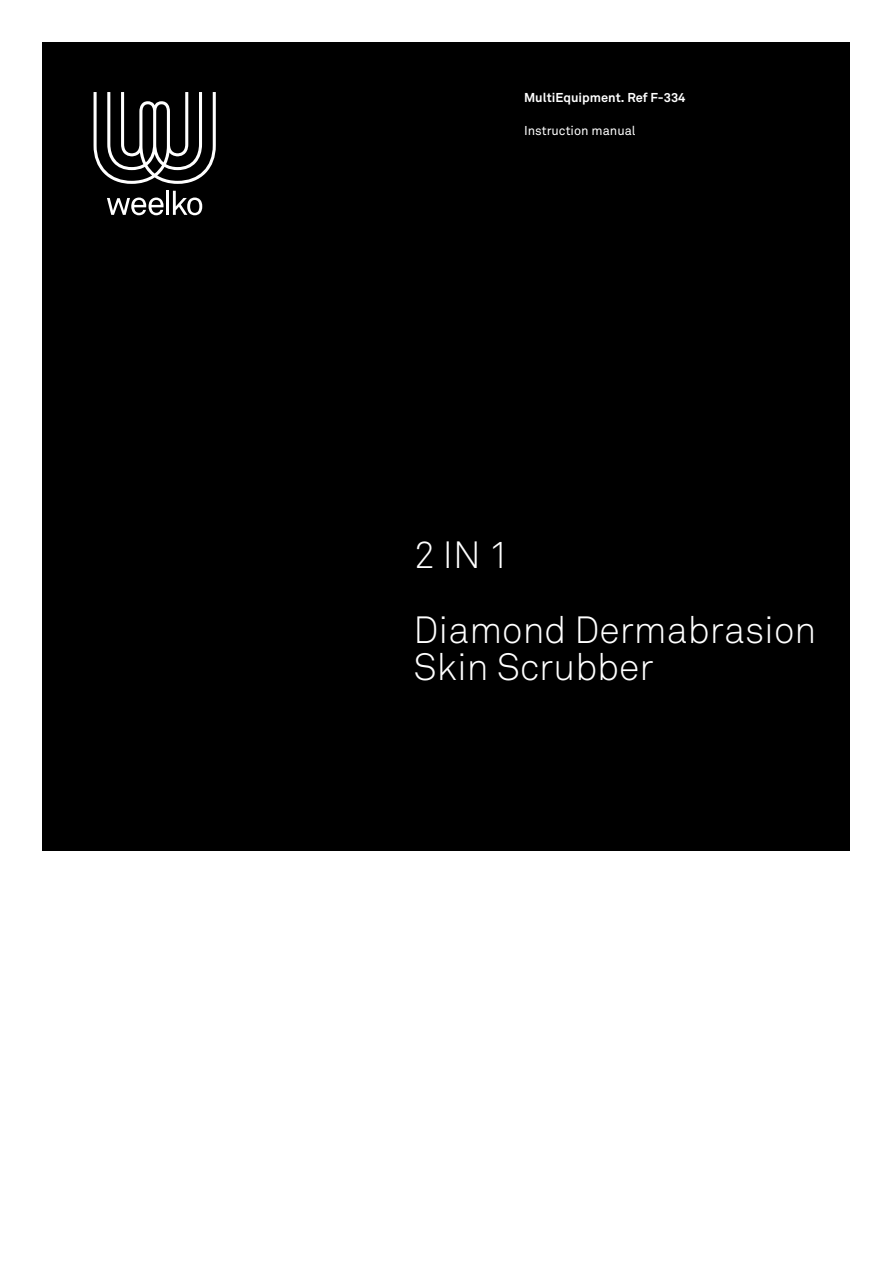
<style>
.page{position:relative;width:893px;height:1263px;background:#fff}
.page>*{position:absolute;margin:0;border:0;box-sizing:border-box;transform-origin:0 0}
.t1{font:300 37.5px/75px "Akkurat";color:#fff}
.t2{font:700 12.75px "Akkurat";color:#fff}
.t3{font:12.75px "Akkurat";color:#fff}
</style>
<div class="page">
<div style="left:43px;top:43px;width:807px;height:808px;background:#000"></div>
<svg style="left:107px;top:198px;width:57px;height:17px"></svg>
<svg style="left:173px;top:191px;width:29px;height:24px"></svg>
<hr style="left:166px;top:191px;width:3px;height:24px;background:#fff">
<svg style="left:94px;top:92px;width:122px;height:92px"></svg>
<p class="t2" style="left:524px;top:89px;width:163px">MultiEquipment. Ref F-334</p>
<p class="t3" style="left:524px;top:123px;width:113px">Instruction manual</p>
<p class="t1" style="left:414px;top:518px;width:404px">2 IN 1<br>Diamond Dermabrasion</p>
<p class="t1" style="left:414px;top:630px;width:242px">Skin Scrubber</p>
</div>
